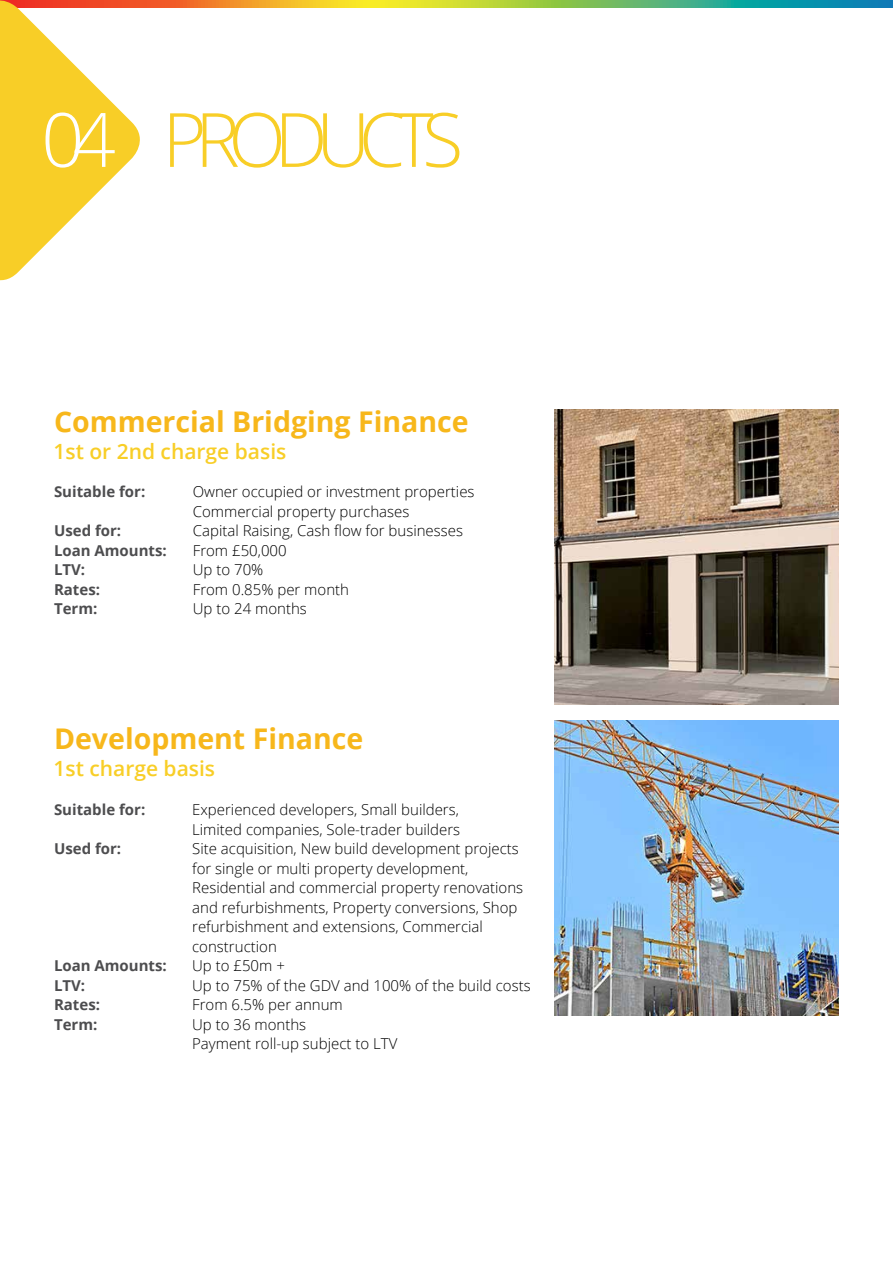
<style>
.page{position:relative;width:893px;height:1263px;background:#fff}
.page>*{position:absolute;margin:0;border:0;box-sizing:border-box;transform-origin:0 0}
.t1{font:300 75px "Open Sans";letter-spacing:-.15em;color:#f8ce27}
.t2{font:700 28.5px "Open Sans";color:#f7b71b}
.t3{font:600 21px "Open Sans";color:#f8ce27}
.t4{font:300 15px/19.5px "Open Sans";color:#000}
.t5{font:700 15px/19.5px "Open Sans";color:#4d4d4f}
.s1{color:#fff}
</style>
<div class="page">
<svg style="left:150px;top:0;width:743px;height:8px"></svg>
<svg style="left:0;top:0;width:150px;height:281px"></svg>
<img style="left:554px;top:409px;width:285px;height:295px">
<img style="left:554px;top:721px;width:285px;height:295px">
<h1 class="t1" style="left:41px;top:88px;width:423px"><span class="s1">04</span> PRODUCTS</h1>
<h2 class="t2" style="left:54px;top:402px;width:416px">Commercial Bridging Finance</h2>
<h3 class="t3" style="left:53px;top:436px;width:234px">1st or 2nd charge basis</h3>
<p class="t5" style="left:54px;top:482px;width:93px">Suitable for:</p>
<p class="t5" style="left:54px;top:521px;width:114px">Used for:<br>Loan Amounts:<br>LTV:<br>Rates:<br>Term:</p>
<p class="t4" style="left:193px;top:482px;width:283px">Owner occupied or investment properties<br>Commercial property purchases<br>Capital Raising, Cash flow for businesses<br>From £50,000<br>Up to 70%<br>From 0.85% per month<br>Up to 24 months</p>
<h2 class="t2" style="left:54px;top:718px;width:311px">Development Finance</h2>
<h3 class="t3" style="left:53px;top:754px;width:163px">1st charge basis</h3>
<p class="t5" style="left:54px;top:800px;width:93px">Suitable for:</p>
<p class="t5" style="left:54px;top:839px;width:69px">Used for:</p>
<p class="t5" style="left:54px;top:956px;width:114px">Loan Amounts:<br>LTV:<br>Rates:<br>Term:</p>
<p class="t4" style="left:192px;top:800px;width:340px">Experienced developers, Small builders,<br>Limited companies, Sole-trader builders<br>Site acquisition, New build development projects for single or multi property development, Residential and commercial property renovations and refurbishments, Property conversions, Shop refurbishment and extensions, Commercial construction<br>Up to £50m +<br>Up to 75% of the GDV and 100% of the build costs From 6.5% per annum<br>Up to 36 months<br>Payment roll-up subject to LTV</p>
</div>
